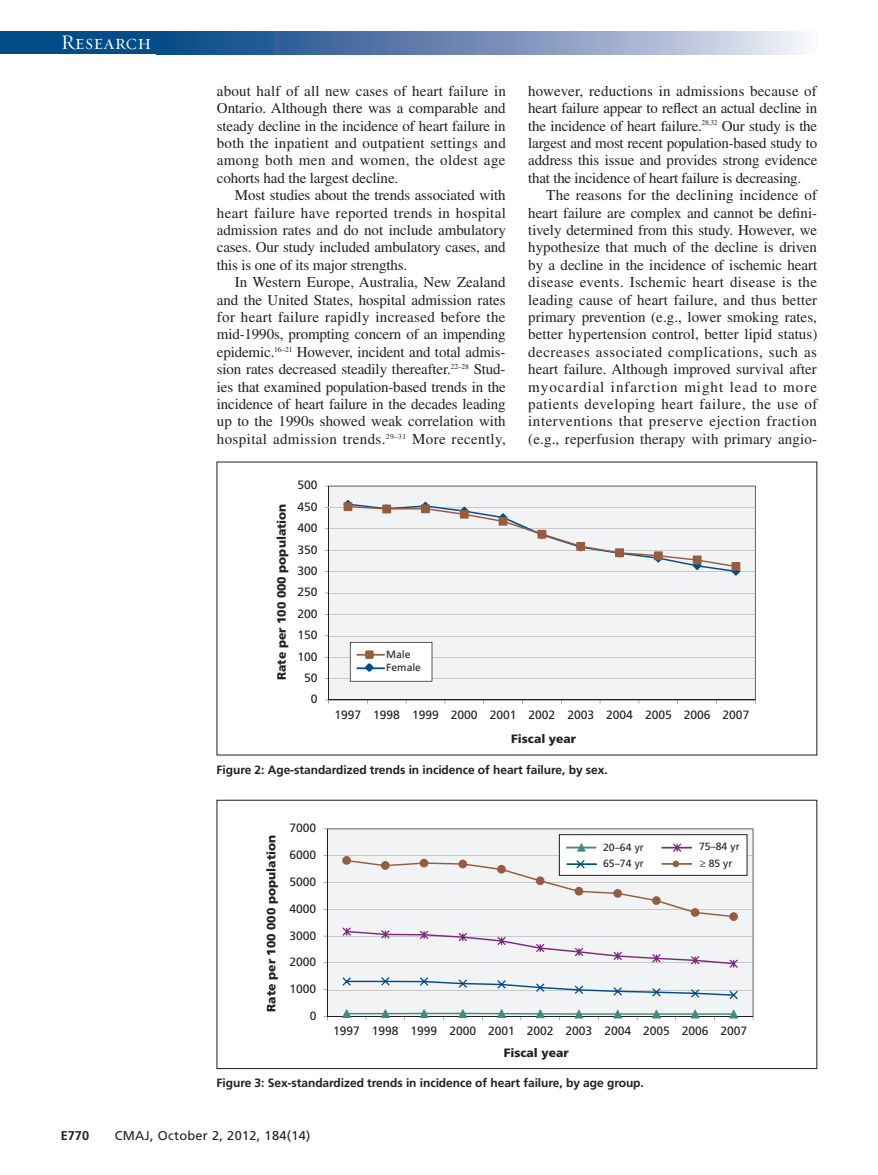
<style>
.page{position:relative;width:878px;height:1175px;background:#fff}
.page>*{position:absolute;margin:0;border:0;box-sizing:border-box;transform-origin:0 0}
.t1{font:21px "Requiem Display HTF Small Caps";letter-spacing:.005em;color:#fff}
.t2{font:15px/17.4px "Times LT Std";letter-spacing:-.005em;color:#231f20;text-align:justify}
.t3{font:12.75px "Frutiger LT Std";letter-spacing:.025em;color:#231f20}
.t4{font:700 12.75px "Frutiger LT Std";color:#231f20}
.t5{font:12px "Frutiger";letter-spacing:-.005em;color:#231f20}
.t6{font:700 12px "Frutiger LT Std";letter-spacing:-.005em;color:#231f20}
.t7{font:900 12px "Frutiger";color:#231f20}
.t8{font:10.5px/13.5px "Frutiger";letter-spacing:-.005em;color:#231f20}
</style>
<div class="page">
<div style="left:0;top:32px;width:164px;height:22px;background:#014c89"></div>
<svg style="left:164px;top:32px;width:640px;height:22px"></svg>
<div style="left:328px;top:485px;width:427px;height:214px;background:#f2f3f4"></div>
<hr style="left:328px;top:486px;width:1px;height:214px;background:#231f20">
<hr style="left:328px;top:699px;width:427px;height:1px;background:#231f20">
<hr style="left:328px;top:507px;width:426px;height:1px;background:#c7c8ca">
<hr style="left:329px;top:571px;width:425px;height:1px;background:#c7c8ca">
<hr style="left:329px;top:592px;width:425px;height:1px;background:#c7c8ca">
<hr style="left:329px;top:614px;width:425px;height:1px;background:#c7c8ca">
<hr style="left:329px;top:636px;width:425px;height:1px;background:#c7c8ca">
<hr style="left:329px;top:657px;width:425px;height:1px;background:#c7c8ca">
<hr style="left:329px;top:678px;width:425px;height:1px;background:#c7c8ca">
<hr style="left:329px;top:550px;width:425px;height:1px;background:#c7c8ca">
<hr style="left:329px;top:528px;width:425px;height:1px;background:#c7c8ca">
<svg style="left:350px;top:642px;width:82px;height:39px"></svg>
<svg style="left:343px;top:500px;width:397px;height:75px"></svg>
<div style="left:327px;top:828px;width:426px;height:188px;background:#f2f3f4"></div>
<hr style="left:327px;top:829px;width:1px;height:187px;background:#231f20">
<hr style="left:327px;top:1016px;width:426px;height:1px;background:#231f20">
<svg style="left:342px;top:1009px;width:396px;height:11px"></svg>
<svg style="left:342px;top:977px;width:396px;height:22px"></svg>
<svg style="left:342px;top:927px;width:396px;height:41px"></svg>
<div style="left:343px;top:856px;width:7px;height:8px;background:#975c3f;border-radius:50%"></div>
<div style="left:342px;top:856px;width:9px;height:8px;border:1px solid #975c3f;border-radius:50%"></div>
<div style="left:419px;top:858px;width:9px;height:9px;border:1px solid #975c3f;border-radius:50%"></div>
<div style="left:458px;top:859px;width:9px;height:9px;border:1px solid #975c3f;border-radius:50%"></div>
<div style="left:729px;top:912px;width:8px;height:8px;background:#975c3f;border-radius:50%"></div>
<div style="left:729px;top:912px;width:9px;height:9px;border:1px solid #975c3f;border-radius:50%"></div>
<div style="left:559px;top:834px;width:188px;height:41px;background:#fff"></div>
<div style="left:559px;top:834px;width:188px;height:41px;border:1px solid #231f20"></div>
<div style="left:566px;top:847px;width:30px;height:1px;border:1px solid #3f8b7e"></div>
<svg style="left:566px;top:842px;width:29px;height:9px"></svg>
<svg style="left:662px;top:843px;width:29px;height:9px"></svg>
<svg style="left:346px;top:860px;width:388px;height:57px"></svg>
<div style="left:216px;top:800px;width:601px;height:268px;border:1px solid #231f20"></div>
<h1 class="t1" style="left:61px;top:30px;width:92px">Research</h1>
<p class="t2" style="left:217px;top:84px;width:290px">about half of all new cases of heart failure in Ontario. Although there was a comparable and steady decline in the incidence of heart failure in both the inpatient and outpatient settings and among both men and women, the oldest age cohorts had the largest decline.</p>
<p class="t2" style="left:217px;top:188px;width:290px;text-indent:18px">Most studies about the trends associated with heart failure have reported trends in hospital admission rates and do not include ambulatory cases. Our study included ambulatory cases, and this is one of its major strengths.</p>
<p class="t2" style="left:217px;top:275px;width:290px;text-indent:18px">In Western Europe, Australia, New Zealand and the United States, hospital admission rates for heart failure rapidly increased before the mid-1990s, prompting concern of an impending epidemic.<sup>16–21</sup> However, incident and total admis&shy;sion rates decreased steadily thereafter.<sup>22–28</sup> Stud&shy;ies that examined population-based trends in the incidence of heart failure in the decades leading up to the 1990s showed weak correlation with hospital admission trends.<sup>29–31</sup> More recently,</p>
<p class="t7" style="left:277px;top:680px;width:178px;rotate:-90deg">Rate per 100 000 population</p>
<p class="t5" style="left:297px;top:480px;width:22px">500</p>
<p class="t5" style="left:297px;top:502px;width:22px">450</p>
<p class="t5" style="left:297px;top:523px;width:22px">400</p>
<p class="t5" style="left:297px;top:544px;width:22px">350</p>
<p class="t5" style="left:297px;top:566px;width:22px">300</p>
<p class="t5" style="left:297px;top:587px;width:22px">250</p>
<p class="t5" style="left:297px;top:608px;width:22px">200</p>
<p class="t5" style="left:297px;top:630px;width:22px">150</p>
<p class="t5" style="left:297px;top:651px;width:22px">100</p>
<p class="t5" style="left:304px;top:673px;width:15px">50</p>
<p class="t5" style="left:311px;top:694px;width:8px">0</p>
<p class="t8" style="left:386px;top:648px;width:36px">Male<br>Female</p>
<p class="t2" style="left:528px;top:84px;width:290px">however, reductions in admissions because of heart failure appear to reflect an actual decline in the incidence of heart failure.<sup>28,32</sup> Our study is the largest and most recent population-based study to address this issue and provides strong evidence that the incidence of heart failure is decreasing.</p>
<p class="t2" style="left:528px;top:188px;width:290px;text-indent:18px">The reasons for the declining incidence of heart failure are complex and cannot be defini&shy;tively determined from this study. However, we hypothesize that much of the decline is driven by a decline in the incidence of ischemic heart disease events. Ischemic heart disease is the leading cause of heart failure, and thus better primary prevention (e.g., lower smoking rates, better hypertension control, better lipid status) decreases associated complications, such as heart failure. Although improved survival after myocardial infarction might lead to more patients developing heart failure, the use of interventions that preserve ejection fraction (e.g., reperfusion therapy with primary angio-</p>
<p class="t5" style="left:334px;top:709px;width:416px">1997 1998 1999 2000 2001 2002 2003 2004 2005 2006 2007</p>
<p class="t7" style="left:511px;top:734px;width:67px">Fiscal year</p>
<p class="t6" style="left:216px;top:765px;width:392px">Figure 2: Age-standardized trends in incidence of heart failure, by sex.</p>
<p class="t7" style="left:266px;top:1011px;width:178px;rotate:-90deg">Rate per 100 000 population</p>
<p class="t5" style="left:289px;top:823px;width:28px">7000</p>
<p class="t5" style="left:289px;top:850px;width:28px">6000</p>
<p class="t5" style="left:289px;top:876px;width:28px">5000</p>
<p class="t5" style="left:289px;top:903px;width:28px">4000</p>
<p class="t5" style="left:289px;top:930px;width:28px">3000</p>
<p class="t5" style="left:289px;top:957px;width:28px">2000</p>
<p class="t5" style="left:289px;top:984px;width:28px">1000</p>
<p class="t5" style="left:310px;top:1011px;width:8px">0</p>
<p class="t8" style="left:603px;top:840px;width:42px;line-height:15.9px">20–64 yr<br>65–74 yr</p>
<p class="t8" style="left:699px;top:839px;width:42px;line-height:16.2px">75–84 yr ≥ 85 yr</p>
<p class="t5" style="left:333px;top:1026px;width:415px">1997 1998 1999 2000 2001 2002 2003 2004 2005 2006 2007</p>
<p class="t7" style="left:503px;top:1047px;width:67px">Fiscal year</p>
<p class="t6" style="left:216px;top:1078px;width:429px">Figure 3: Sex-standardized trends in incidence of heart failure, by age group.</p>
<p class="t4" style="left:61px;top:1130px;width:30px">E770</p>
<p class="t3" style="left:115px;top:1130px;width:197px">CMAJ, October 2, 2012, 184(14)</p>
</div>
